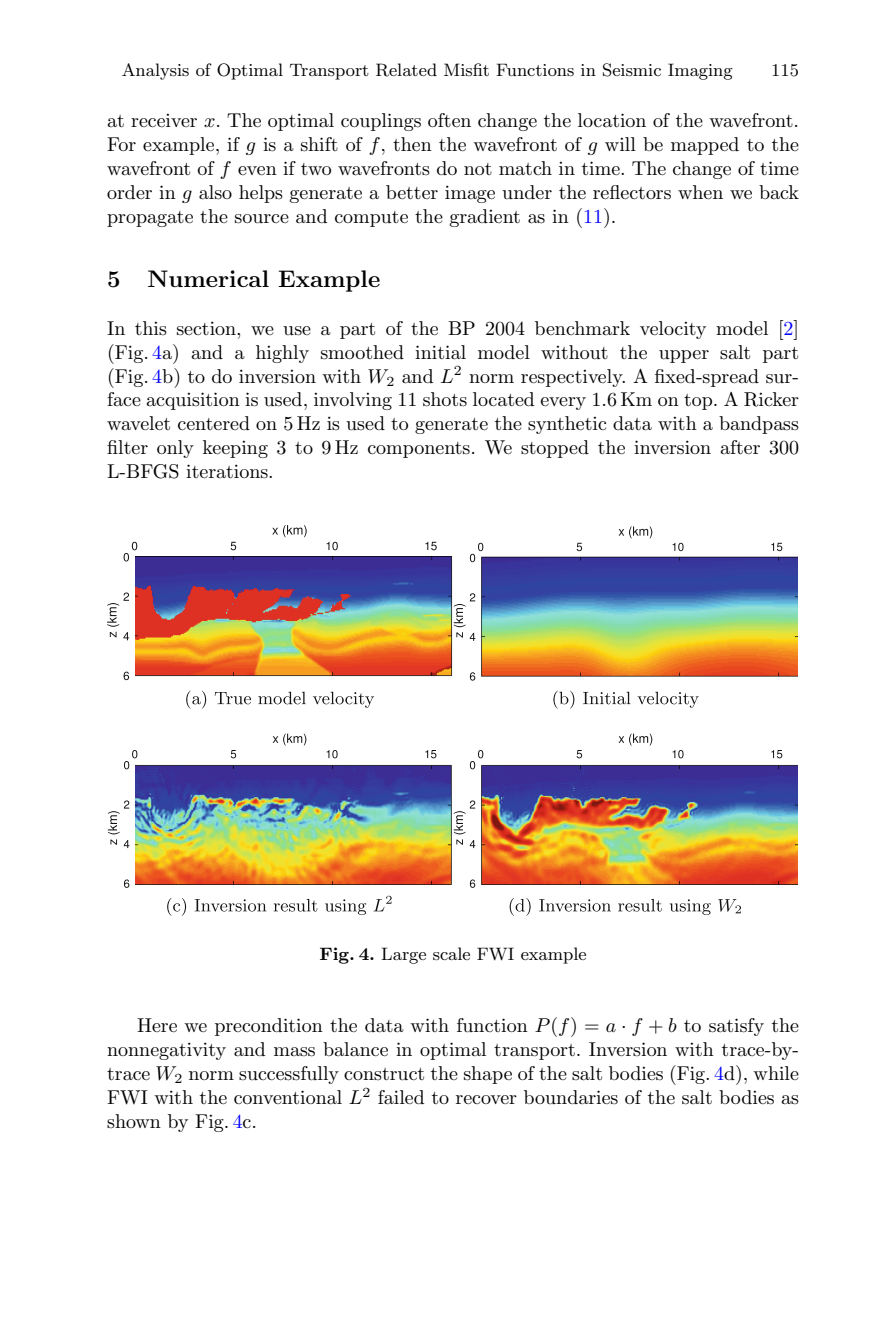
<style>
.page{position:relative;width:879px;height:1333px;background:#fff}
.page>*{position:absolute;margin:0;border:0;box-sizing:border-box;transform-origin:0 0}
.t1{font:24px "Mmpfld Wgrngb CMBX12";color:#000}
.t2{font:20px/24px "Nkngdt Mdpxvw CMR10";color:#000;text-align:justify}
.t3{font:18px "Rdshmy Krphvl CMR9";color:#000}
.s1{font-family:"Dtwdlf Nbyqcd CMMI10"}
.s2{color:#00f}
.s3{font-family:"Xhsjwc Bwbjjx CMBX9"}
.s4{font-family:"Tvwntj Wbgnbf CMSY10"}
</style>
<div class="page">
<img style="left:135px;top:557px;width:663px;height:327px">
<svg style="left:124px;top:525px;width:313px;height:36px"></svg>
<svg style="left:124px;top:671px;width:5px;height:9px"></svg>
<svg style="left:107px;top:592px;width:22px;height:48px"></svg>
<svg style="left:186px;top:690px;width:188px;height:18px"></svg>
<svg style="left:470px;top:526px;width:312px;height:36px"></svg>
<svg style="left:470px;top:672px;width:5px;height:8px"></svg>
<svg style="left:454px;top:593px;width:21px;height:48px"></svg>
<svg style="left:553px;top:690px;width:146px;height:18px"></svg>
<svg style="left:124px;top:733px;width:312px;height:36px"></svg>
<svg style="left:124px;top:879px;width:5px;height:8px"></svg>
<svg style="left:108px;top:800px;width:21px;height:48px"></svg>
<svg style="left:167px;top:898px;width:199px;height:17px"></svg>
<svg style="left:373px;top:895px;width:19px;height:16px"></svg>
<svg style="left:470px;top:733px;width:312px;height:36px"></svg>
<svg style="left:470px;top:879px;width:5px;height:8px"></svg>
<svg style="left:454px;top:800px;width:21px;height:48px"></svg>
<svg style="left:510px;top:898px;width:201px;height:17px"></svg>
<svg style="left:718px;top:899px;width:23px;height:14px"></svg>
<p class="t3" style="left:122px;top:63px;width:612px">Analysis of Optimal Transport Related Misfit Functions in Seismic Imaging</p>
<p class="t3" style="left:771px;top:63px;width:29px">115</p>
<p class="t2" style="left:107px;top:110px;width:693px">at receiver <span class="s1">x</span>. The optimal couplings often change the location of the wavefront.<br>For example, if <span class="s1">g</span> is a shift of <span class="s1">f</span>, then the wavefront of <span class="s1">g</span> will be mapped to the wavefront of <span class="s1">f</span> even if two wavefronts do not match in time. The change of time order in <span class="s1">g</span> also helps generate a better image under the reflectors when we back propagate the source and compute the gradient as in (<span class="s2">11</span>).</p>
<p class="t1" style="left:107px;top:270px;width:275px">5 Numerical Example</p>
<p class="t2" style="left:107px;top:318px;width:693px">In this section, we use a part of the BP 2004 benchmark velocity model [<span class="s2">2</span>] (Fig. <span class="s2">4</span>a) and a highly smoothed initial model without the upper salt part (Fig. <span class="s2">4</span>b) to do inversion with <span class="s1">W</span><sub>2</sub> and <span class="s1">L</span><sup>2</sup> norm respectively. A fixed-spread sur&shy;face acquisition is used, involving 11 shots located every 1.6 Km on top. A Ricker wavelet centered on 5 Hz is used to generate the synthetic data with a bandpass filter only keeping 3 to 9 Hz components. We stopped the inversion after 300<br>L-BFGS iterations.</p>
<p class="t3" style="left:319px;top:946px;width:269px"><span class="s3">Fig. 4.</span> Large scale FWI example</p>
<p class="t2" style="left:107px;top:1015px;width:693px;text-indent:30px">Here we precondition the data with function <span class="s1">P</span>(<span class="s1">f</span>) = <span class="s1">a</span> <span class="s4">·</span> <span class="s1">f</span> + <span class="s1">b</span> to satisfy the nonnegativity and mass balance in optimal transport. Inversion with trace-by&shy;trace <span class="s1">W</span><sub>2</sub> norm successfully construct the shape of the salt bodies (Fig. <span class="s2">4</span>d), while FWI with the conventional <span class="s1">L</span><sup>2</sup> failed to recover boundaries of the salt bodies as shown by Fig. <span class="s2">4</span>c.</p>
</div>
